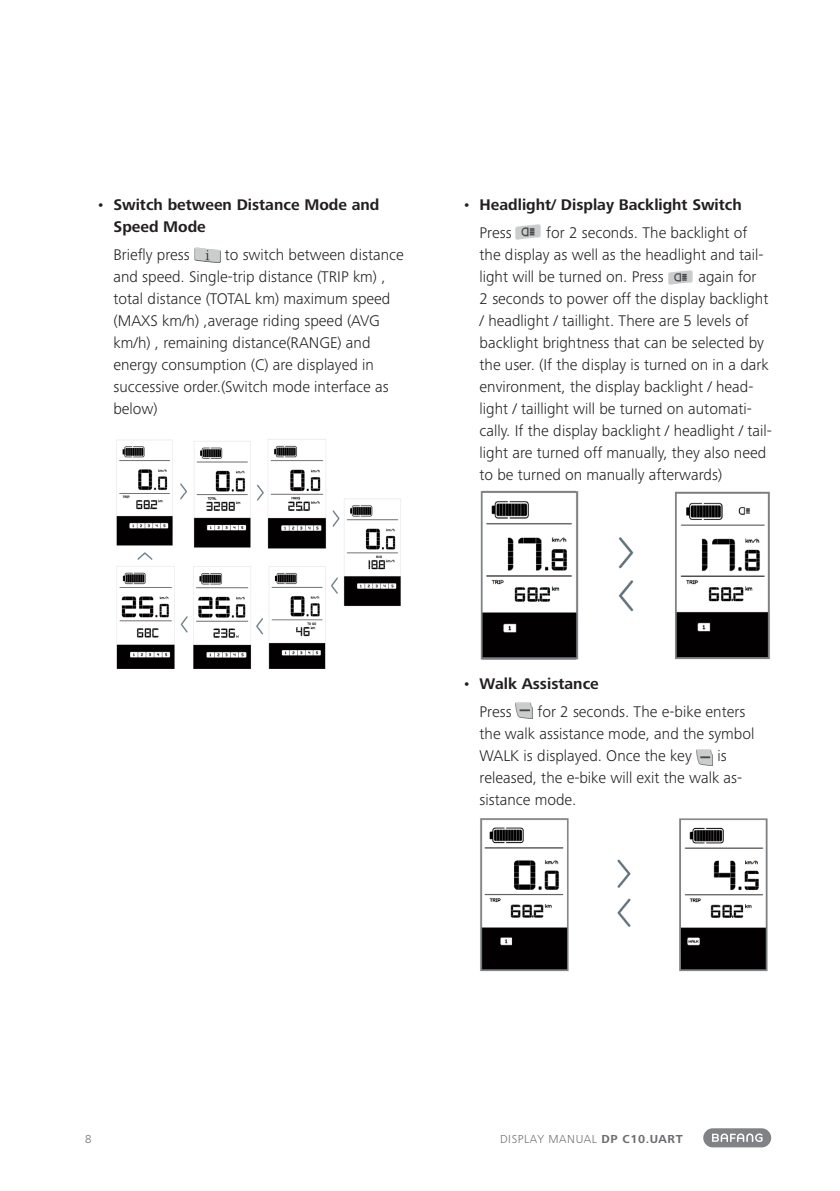
<style>
.page{position:relative;width:840px;height:1191px;background:#fff}
.page>*{position:absolute;margin:0;border:0;box-sizing:border-box;transform-origin:0 0}
.t1{font:300 16px/22px "Frutiger Next Pro";color:#231f20}
.t2{font:700 16px/27.6px "Frutiger Next Pro";color:#231f20}
.t3{font:300 12px "Frutiger Next Pro";letter-spacing:.05em;color:#6c6d70}
.s1{font-weight:400}
.s2{font-weight:300}
.s3{font-weight:700}
</style>
<div class="page">
<div style="left:702px;top:1128px;width:68px;height:19px;background:#808285;border-radius:10px"></div>
<svg style="left:712px;top:1133px;width:50px;height:9px"></svg>
<img style="left:194px;top:247px;width:26px;height:15px">
<img style="left:116px;top:439px;width:285px;height:230px">
<img style="left:515px;top:225px;width:25px;height:14px">
<img style="left:668px;top:270px;width:24px;height:14px">
<img style="left:480px;top:490px;width:290px;height:170px">
<img style="left:515px;top:702px;width:17px;height:16px">
<img style="left:696px;top:749px;width:15px;height:16px">
<img style="left:480px;top:818px;width:288px;height:154px">
<p class="t2" style="left:113px;top:194px;width:267px;line-height:22px;text-indent:-17px"><span class="s1">•</span> Switch between Distance Mode and<br>Speed Mode</p>
<p class="t1" style="left:113px;top:243px;width:78px">Briefly press</p>
<p class="t1" style="left:113px;top:243px;width:292px;text-indent:111px">to switch between distance and speed. Single-trip distance (TRIP km) , total distance (TOTAL km) maximum speed (MAXS km/h) ,average riding speed (AVG km/h) , remaining distance(RANGE) and energy consumption (C) are displayed in successive order.(Switch mode interface as below)</p>
<p class="t2" style="left:479px;top:191px;width:264px;text-indent:-17px"><span class="s1">•</span> Headlight/ Display Backlight Switch<br><span class="s2">Press</span></p>
<p class="t1" style="left:479px;top:221px;width:285px;text-indent:67px">for 2 seconds. The backlight of the display as well as the headlight and tail&shy;light will be turned on. Press</p>
<p class="t1" style="left:479px;top:265px;width:293px;text-indent:219px">again for<br>2 seconds to power off the display backlight / headlight / taillight. There are 5 levels of backlight brightness that can be selected by the user. (If the display is turned on in a dark environment, the display backlight / head&shy;light / taillight will be turned on automati&shy;cally. If the display backlight / headlight / tail&shy;light are turned off manually, they also need to be turned on manually afterwards)</p>
<p class="t2" style="left:479px;top:670px;width:121px;text-indent:-17px"><span class="s1">•</span> Walk Assistance<br><span class="s2">Press</span></p>
<p class="t1" style="left:479px;top:700px;width:276px;text-indent:58px">for 2 seconds. The e-bike enters the walk assistance mode, and the symbol<br>WALK is displayed. Once the key</p>
<p class="t1" style="left:479px;top:744px;width:264px;text-indent:238px">is released, the e-bike will exit the walk as&shy;sistance mode.</p>
<p class="t3" style="left:85px;top:1132px;width:8px">8</p>
<p class="t3" style="left:499px;top:1132px;width:184px">DISPLAY MANUAL <span class="s3">DP C10.UART</span></p>
</div>
